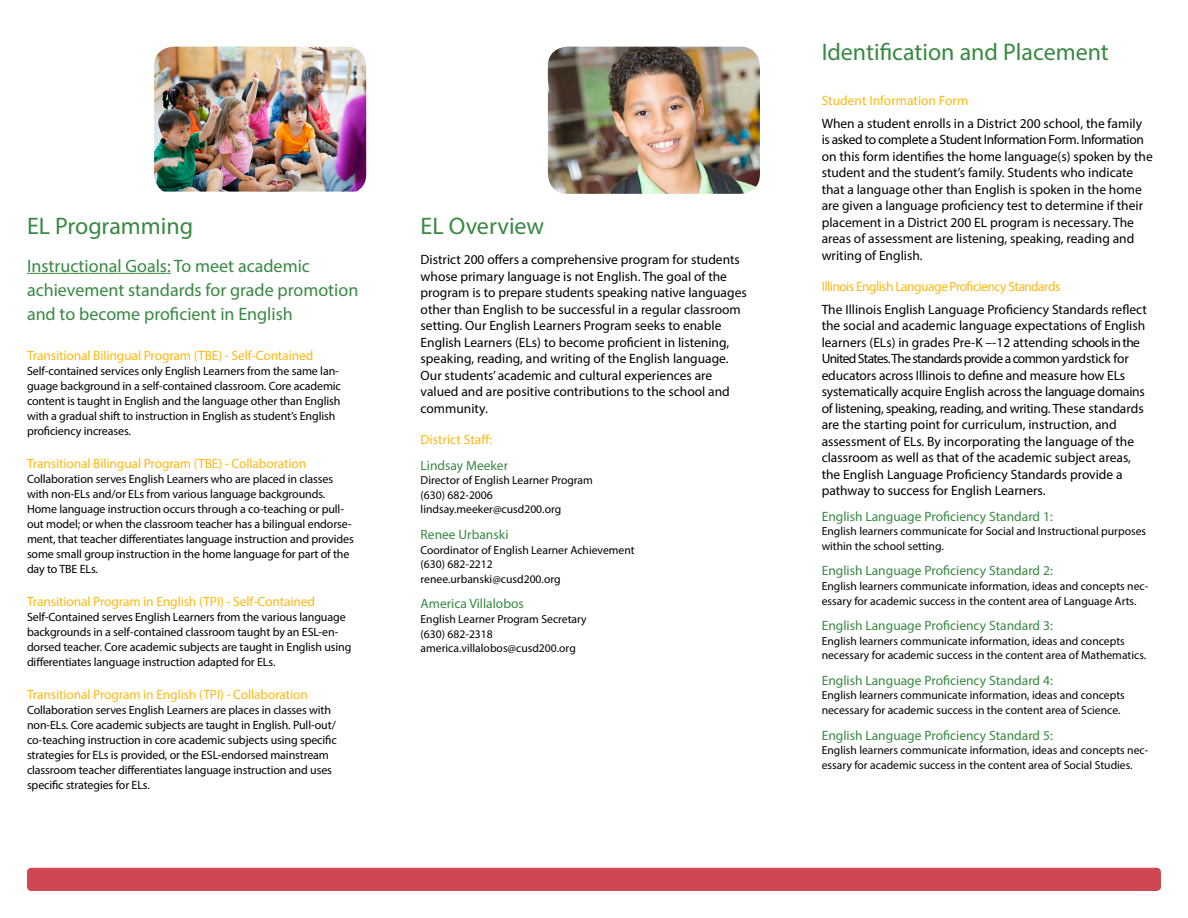
<style>
.page{position:relative;width:1188px;height:918px;background:#fff}
.page>*{position:absolute;margin:0;border:0;box-sizing:border-box;transform-origin:0 0}
.t1{font:24px "Myriad Pro";color:#378941}
.t2{font:18px/24px "Myriad Pro";color:#378941}
.t3{font:13.5px/16.5px "Myriad Pro";color:#000}
.t4{font:13.5px "Myriad Pro";letter-spacing:-.01em;color:#fdb913}
.t5{font:13.5px "Myriad Pro";color:#378941}
.t6{font:13.5px "Myriad Pro";letter-spacing:-.04em;color:#fdb913}
.t7{font:12px/15px "Myriad Pro";letter-spacing:-.01em;color:#000}
.t8{font:11.7px/14.5px "Myriad Pro";color:#000}
</style>
<div class="page">
<hr style="left:27px;top:273px;width:144px;height:1px;background:#378941">
<img style="left:548px;top:47px;width:212px;height:147px">
<img style="left:154px;top:47px;width:212px;height:145px">
<div style="left:27px;top:868px;width:1134px;height:23px;background:#ce4753;border-radius:4px"></div>
<h1 class="t1" style="left:27px;top:211px;width:168px">EL Programming</h1>
<h2 class="t2" style="left:27px;top:253px;width:333px">Instructional Goals: To meet academic achievement standards for grade promotion and to become proficient in English</h2>
<p class="t4" style="left:27px;top:347px;width:288px">Transitional Bilingual Program (TBE) - Self-Contained</p>
<p class="t7" style="left:27px;top:363px;width:315px">Self-contained services only English Learners from the same lan&shy;guage background in a self-contained classroom. Core academic content is taught in English and the language other than English with a gradual shift to instruction in English as student’s English proficiency increases.</p>
<p class="t4" style="left:27px;top:455px;width:281px">Transitional Bilingual Program (TBE) - Collaboration</p>
<p class="t7" style="left:27px;top:471px;width:328px">Collaboration serves English Learners who are placed in classes with non-ELs and/or ELs from various language backgrounds.<br>Home language instruction occurs through a co-teaching or pull&shy;out model; or when the classroom teacher has a bilingual endorse&shy;ment, that teacher differentiates language instruction and provides some small group instruction in the home language for part of the day to TBE ELs.</p>
<p class="t4" style="left:27px;top:593px;width:290px">Transitional Program in English (TPI) - Self-Contained</p>
<p class="t7" style="left:27px;top:609px;width:326px">Self-Contained serves English Learners from the various language backgrounds in a self-contained classroom taught by an ESL-en&shy;dorsed teacher. Core academic subjects are taught in English using differentiates language instruction adapted for ELs.</p>
<p class="t4" style="left:27px;top:686px;width:283px">Transitional Program in English (TPI) - Collaboration</p>
<p class="t7" style="left:27px;top:702px;width:311px">Collaboration serves English Learners are places in classes with non-ELs. Core academic subjects are taught in English. Pull-out/ co-teaching instruction in core academic subjects using specific strategies for ELs is provided, or the ESL-endorsed mainstream classroom teacher differentiates language instruction and uses specific strategies for ELs.</p>
<h1 class="t1" style="left:421px;top:211px;width:125px">EL Overview</h1>
<p class="t3" style="left:421px;top:251px;width:328px">District 200 offers a comprehensive program for students whose primary language is not English. The goal of the program is to prepare students speaking native languages other than English to be successful in a regular classroom setting. Our English Learners Program seeks to enable English Learners (ELs) to become proficient in listening, speaking, reading, and writing of the English language.<br>Our students’ academic and cultural experiences are valued and are positive contributions to the school and community.</p>
<p class="t4" style="left:421px;top:431px;width:73px">District Staff:</p>
<p class="t5" style="left:421px;top:457px;width:89px">Lindsay Meeker</p>
<p class="t8" style="left:421px;top:473px;width:174px">Director of English Learner Program (630) 682-2006 lindsay.meeker@cusd200.org</p>
<p class="t5" style="left:421px;top:526px;width:89px">Renee Urbanski</p>
<p class="t8" style="left:421px;top:542px;width:216px">Coordinator of English Learner Achievement (630) 682-2212 renee.urbanski@cusd200.org</p>
<p class="t5" style="left:421px;top:595px;width:105px">America Villalobos</p>
<p class="t8" style="left:421px;top:612px;width:168px">English Learner Program Secretary (630) 682-2318 america.villalobos@cusd200.org</p>
<h1 class="t1" style="left:822px;top:37px;width:289px">Identification and Placement</h1>
<p class="t4" style="left:822px;top:92px;width:148px">Student Information Form</p>
<p class="t3" style="left:822px;top:115px;width:333px">When a student enrolls in a District 200 school, the family is asked to complete a Student Information Form. Information on this form identifies the home language(s) spoken by the student and the student’s family. Students who indicate that a language other than English is spoken in the home are given a language proficiency test to determine if their placement in a District 200 EL program is necessary. The areas of assessment are listening, speaking, reading and writing of English.</p>
<p class="t6" style="left:822px;top:278px;width:240px">Illinois English Language Proficiency Standards</p>
<p class="t3" style="left:822px;top:301px;width:327px">The Illinois English Language Proficiency Standards reflect the social and academic language expectations of English learners (ELs) in grades Pre-K –-12 attending schools in the United States. The standards provide a common yardstick for educators across Illinois to define and measure how ELs systematically acquire English across the language domains of listening, speaking, reading, and writing. These standards are the starting point for curriculum, instruction, and assessment of ELs. By incorporating the language of the classroom as well as that of the academic subject areas, the English Language Proficiency Standards provide a pathway to success for English Learners.</p>
<p class="t5" style="left:822px;top:508px;width:233px">English Language Proficiency Standard 1:</p>
<p class="t8" style="left:822px;top:524px;width:326px">English learners communicate for Social and Instructional purposes within the school setting.</p>
<p class="t5" style="left:822px;top:562px;width:233px">English Language Proficiency Standard 2:</p>
<p class="t8" style="left:822px;top:579px;width:328px">English learners communicate information, ideas and concepts nec&shy;essary for academic success in the content area of Language Arts.</p>
<p class="t5" style="left:822px;top:617px;width:233px">English Language Proficiency Standard 3:</p>
<p class="t8" style="left:822px;top:633px;width:326px">English learners communicate information, ideas and concepts necessary for academic success in the content area of Mathematics.</p>
<p class="t5" style="left:822px;top:672px;width:233px">English Language Proficiency Standard 4:</p>
<p class="t8" style="left:822px;top:688px;width:305px">English learners communicate information, ideas and concepts necessary for academic success in the content area of Science.</p>
<p class="t5" style="left:822px;top:727px;width:233px">English Language Proficiency Standard 5:</p>
<p class="t8" style="left:822px;top:743px;width:328px">English learners communicate information, ideas and concepts nec&shy;essary for academic success in the content area of Social Studies.</p>
</div>
